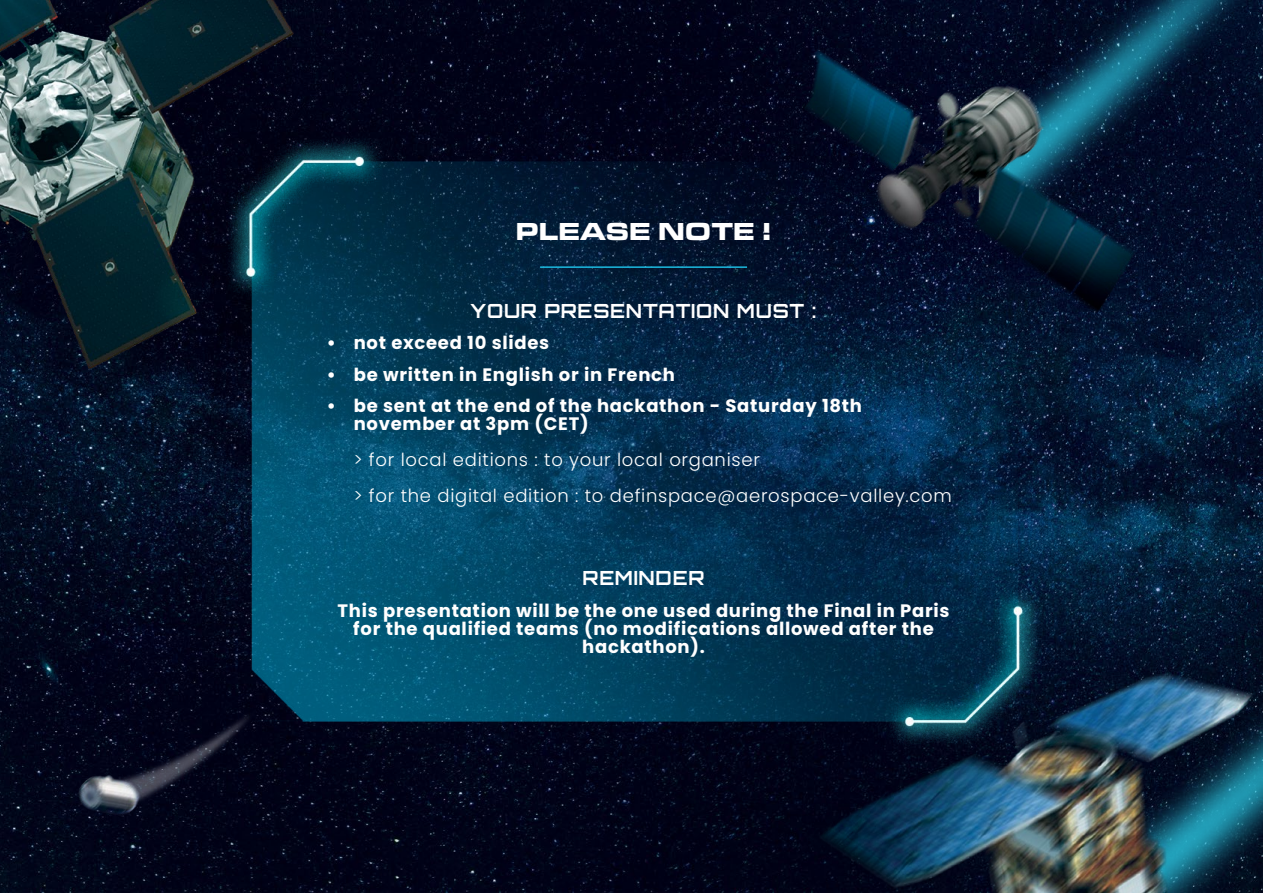
<style>
.page{position:relative;width:1263px;height:893px;background:#fff}
.page>*{position:absolute;margin:0;border:0;box-sizing:border-box;transform-origin:0 0}
.t1{font:25.5px "Microgramma D Bold Exte";letter-spacing:.04em;color:#fff}
.t2{font:700 19.5px "Orbitron";letter-spacing:.04em;color:#fff}
.t3{font:700 18px/18px "Poppins";letter-spacing:.04em;color:#fff}
.t4{font:300 18px/36px "Poppins";letter-spacing:.04em;color:#fff}
</style>
<div class="page">
<img style="left:0;top:0;width:1263px;height:893px">
<img style="left:810px;top:443px;width:453px;height:450px">
<img style="left:979px;top:0;width:284px;height:203px">
<img style="left:0;top:0;width:334px;height:386px">
<img style="left:54px;top:690px;width:224px;height:143px">
<img style="left:793px;top:41px;width:352px;height:279px">
<img style="left:178px;top:103px;width:907px;height:687px">
<hr style="left:540px;top:266px;width:207px;height:2px;background:#1cbae0">
<h1 class="t1" style="left:516px;top:214px;width:257px">PLEASE NOTE !</h1>
<p class="t2" style="left:471px;top:299px;width:347px">YOUR PRESENTATION MUST :</p>
<p class="t3" style="left:327px;top:334px;width:224px">• not exceed 10 slides</p>
<p class="t3" style="left:327px;top:366px;width:350px">• be written in English or in French</p>
<p class="t3" style="left:354px;top:397px;width:510px;text-indent:-27px">• be sent at the end of the hackathon - Saturday 18th november at 3pm (CET)</p>
<p class="t4" style="left:354px;top:442px;width:600px">&gt; for local editions : to your local organiser<br>&gt; for the digital edition : to definspace@aerospace-valley.com</p>
<p class="t2" style="left:583px;top:566px;width:123px">REMINDER</p>
<p class="t3" style="left:337px;top:602px;width:614px;text-align:center">This presentation will be the one used during the Final in Paris for the qualified teams (no modifications allowed after the hackathon).</p>
</div>
